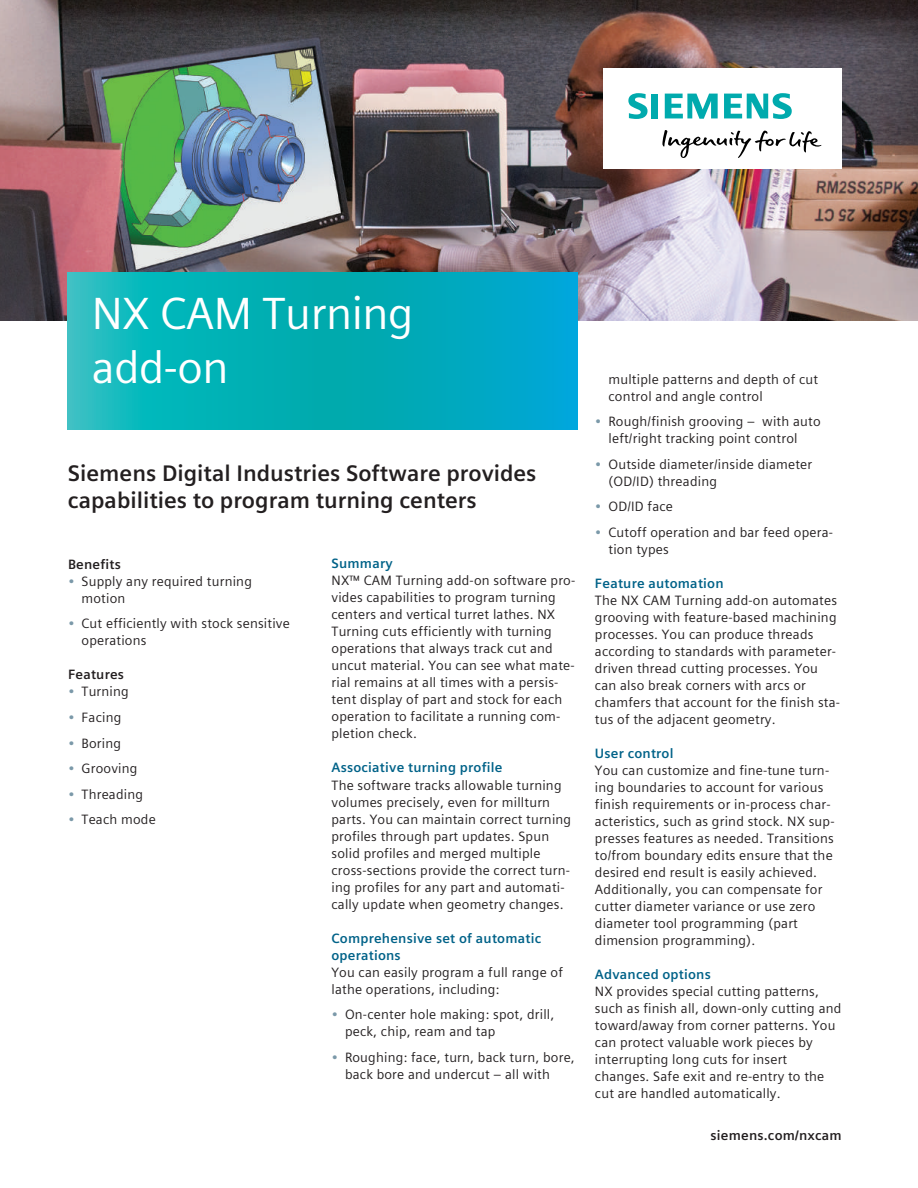
<style>
.page{position:relative;width:918px;height:1188px;background:#fff}
.page>*{position:absolute;margin:0;border:0;box-sizing:border-box;transform-origin:0 0}
.t1{font:45px/54px "Siemens Sans Global";letter-spacing:-.01em;color:#fff}
.t2{font:700 22.5px/27px "Siemens Sans Global";color:#231f20}
.t3{font:13.5px/17px "Siemens Sans Global";letter-spacing:.015em;color:#231f20}
.t4{font:700 13.5px/17px "Siemens Sans Global";letter-spacing:.015em;color:#006288}
.t5{font:700 13.5px "Siemens Sans Global";letter-spacing:.015em;color:#231f20}
.s1{color:#7b99a9}
</style>
<div class="page">
<img style="left:0;top:0;width:918px;height:320px">
<div style="left:603px;top:68px;width:238px;height:101px;background:#fff"></div>
<svg style="left:662px;top:130px;width:159px;height:28px"></svg>
<svg style="left:628px;top:93px;width:30px;height:26px"></svg>
<svg style="left:665px;top:94px;width:53px;height:25px"></svg>
<svg style="left:724px;top:93px;width:68px;height:26px"></svg>
<svg style="left:68px;top:272px;width:510px;height:158px;background:#05aebb"></svg>
<h1 class="t1" style="left:92px;top:287px;width:323px">NX CAM Turning add-on</h1>
<h2 class="t2" style="left:68px;top:460px;width:470px">Siemens Digital Industries Software provides capabilities to program turning centers</h2>
<p class="t5" style="left:68px;top:554px;width:54px">Benefits</p>
<p class="t3" style="left:82px;top:573px;width:172px;text-indent:-14px"><span class="s1">•</span> Supply any required turning motion</p>
<p class="t3" style="left:82px;top:615px;width:210px;text-indent:-14px"><span class="s1">•</span> Cut efficiently with stock sensitive operations</p>
<p class="t5" style="left:68px;top:664px;width:58px">Features</p>
<p class="t3" style="left:68px;top:683px;width:62px"><span class="s1">•</span> Turning</p>
<p class="t3" style="left:68px;top:709px;width:55px"><span class="s1">•</span> Facing</p>
<p class="t3" style="left:68px;top:734px;width:55px"><span class="s1">•</span> Boring</p>
<p class="t3" style="left:68px;top:760px;width:71px"><span class="s1">•</span> Grooving</p>
<p class="t3" style="left:68px;top:785px;width:77px"><span class="s1">•</span> Threading</p>
<p class="t3" style="left:68px;top:811px;width:89px"><span class="s1">•</span> Teach mode</p>
<p class="t4" style="left:332px;top:555px;width:63px">Summary</p>
<p class="t3" style="left:332px;top:572px;width:245px">NX™ CAM Turning add-on software pro&shy;vides capabilities to program turning centers and vertical turret lathes. NX Turning cuts efficiently with turning operations that always track cut and uncut material. You can see what mate&shy;rial remains at all times with a persis&shy;tent display of part and stock for each operation to facilitate a running com&shy;pletion check.</p>
<p class="t4" style="left:332px;top:759px;width:173px">Associative turning profile</p>
<p class="t3" style="left:332px;top:776px;width:241px">The software tracks allowable turning volumes precisely, even for millturn parts. You can maintain correct turning profiles through part updates. Spun solid profiles and merged multiple cross-sections provide the correct turn&shy;ing profiles for any part and automati&shy;cally update when geometry changes.</p>
<p class="t4" style="left:332px;top:930px;width:211px">Comprehensive set of automatic operations</p>
<p class="t3" style="left:332px;top:964px;width:233px">You can easily program a full range of lathe operations, including:</p>
<p class="t3" style="left:345px;top:1006px;width:211px;text-indent:-14px"><span class="s1">•</span> On-center hole making: spot, drill, peck, chip, ream and tap</p>
<p class="t3" style="left:345px;top:1049px;width:231px;text-indent:-14px"><span class="s1">•</span> Roughing: face, turn, back turn, bore, back bore and undercut – all with</p>
<p class="t3" style="left:608px;top:371px;width:211px">multiple patterns and depth of cut control and angle control</p>
<p class="t3" style="left:608px;top:413px;width:214px;text-indent:-14px"><span class="s1">•</span> Rough/finish grooving – with auto left/right tracking point control</p>
<p class="t3" style="left:608px;top:456px;width:205px;text-indent:-14px"><span class="s1">•</span> Outside diameter/inside diameter (OD/ID) threading</p>
<p class="t3" style="left:595px;top:498px;width:80px"><span class="s1">•</span> OD/ID face</p>
<p class="t3" style="left:608px;top:524px;width:226px;text-indent:-14px"><span class="s1">•</span> Cutoff operation and bar feed opera&shy;tion types</p>
<p class="t4" style="left:595px;top:575px;width:130px">Feature automation</p>
<p class="t3" style="left:595px;top:592px;width:247px">The NX CAM Turning add-on automates grooving with feature-based machining processes. You can produce threads according to standards with parameter&shy;driven thread cutting processes. You can also break corners with arcs or chamfers that account for the finish sta&shy;tus of the adjacent geometry.</p>
<p class="t4" style="left:595px;top:745px;width:80px">User control</p>
<p class="t3" style="left:595px;top:762px;width:241px">You can customize and fine-tune turn&shy;ing boundaries to account for various finish requirements or in-process char&shy;acteristics, such as grind stock. NX sup&shy;presses features as needed. Transitions to/from boundary edits ensure that the desired end result is easily achieved.<br>Additionally, you can compensate for cutter diameter variance or use zero diameter tool programming (part dimension programming).</p>
<p class="t4" style="left:595px;top:966px;width:117px">Advanced options</p>
<p class="t3" style="left:595px;top:983px;width:248px">NX provides special cutting patterns, such as finish all, down-only cutting and toward/away from corner patterns. You can protect valuable work pieces by interrupting long cuts for insert changes. Safe exit and re-entry to the cut are handled automatically.</p>
<p class="t5" style="left:711px;top:1124px;width:133px">siemens.com/nxcam</p>
</div>
